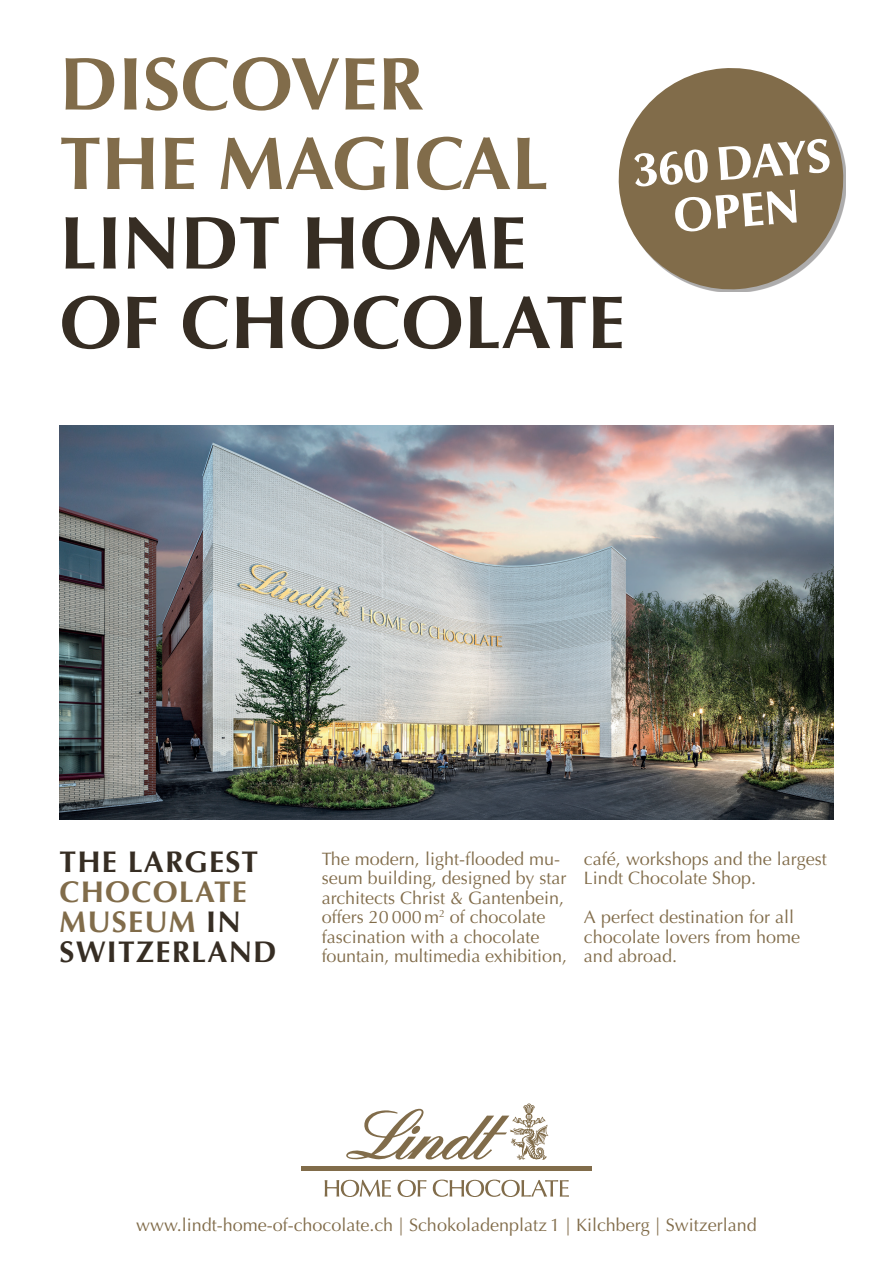
<style>
.page{position:relative;width:893px;height:1263px;background:#fff}
.page>*{position:absolute;margin:0;border:0;box-sizing:border-box;transform-origin:0 0}
.t1{font:700 75px/79.5px "Optima";color:#362d23}
.t2{font:700 75px/79.5px "Optima";color:#816c4a}
.t3{font:700 46.5px/48px "Optima BQ";color:#fff;text-align:center}
.t4{font:700 30px/30px "Optima";letter-spacing:.04em;color:#816c4a}
.t5{font:700 30px "Optima";letter-spacing:.04em;color:#362d23}
.t6{font:18px/19.5px "Optima";color:#816c4a}
.s1{color:#362d23}
</style>
<div class="page">
<img style="left:60px;top:425px;width:773px;height:395px">
<svg style="left:346px;top:1103px;width:202px;height:57px"></svg>
<svg style="left:325px;top:1180px;width:66px;height:17px"></svg>
<svg style="left:397px;top:1180px;width:29px;height:17px"></svg>
<svg style="left:433px;top:1179px;width:136px;height:18px"></svg>
<div style="left:301px;top:1166px;width:291px;height:5px;background:#816c4a"></div>
<svg style="left:618px;top:68px;width:228px;height:224px;fill:#816c4a"></svg>
<h1 class="t2" style="left:60px;top:45px;width:491px">DISCOVER<br>THE MAGICAL</h1>
<h1 class="t1" style="left:60px;top:204px;width:567px">LINDT HOME<br>OF CHOCOLATE</h1>
<h2 class="t3" style="left:632px;top:147px;width:199px;rotate:-4deg">360 DAYS<br>OPEN</h2>
<h3 class="t5" style="left:60px;top:844px;width:200px">THE LARGEST</h3>
<h3 class="t4" style="left:60px;top:877px;width:219px">CHOCOLATE<br>MUSEUM <span class="s1">IN<br>SWITZERLAND</span></h3>
<p class="t6" style="left:322px;top:849px;width:247px">The modern, light-flooded mu&shy;seum building, designed by star architects Christ &amp; Gantenbein, offers 20 000m<sup>2</sup> of chocolate fascination with a chocolate fountain, multimedia exhibition,</p>
<p class="t6" style="left:584px;top:849px;width:244px">café, workshops and the largest<br>Lindt Chocolate Shop.</p>
<p class="t6" style="left:584px;top:908px;width:218px">A perfect destination for all chocolate lovers from home and abroad.</p>
<p class="t6" style="left:136px;top:1216px;width:622px">www.lindt-home-of-chocolate.ch | Schokoladenplatz 1 | Kilchberg | Switzerland</p>
</div>
